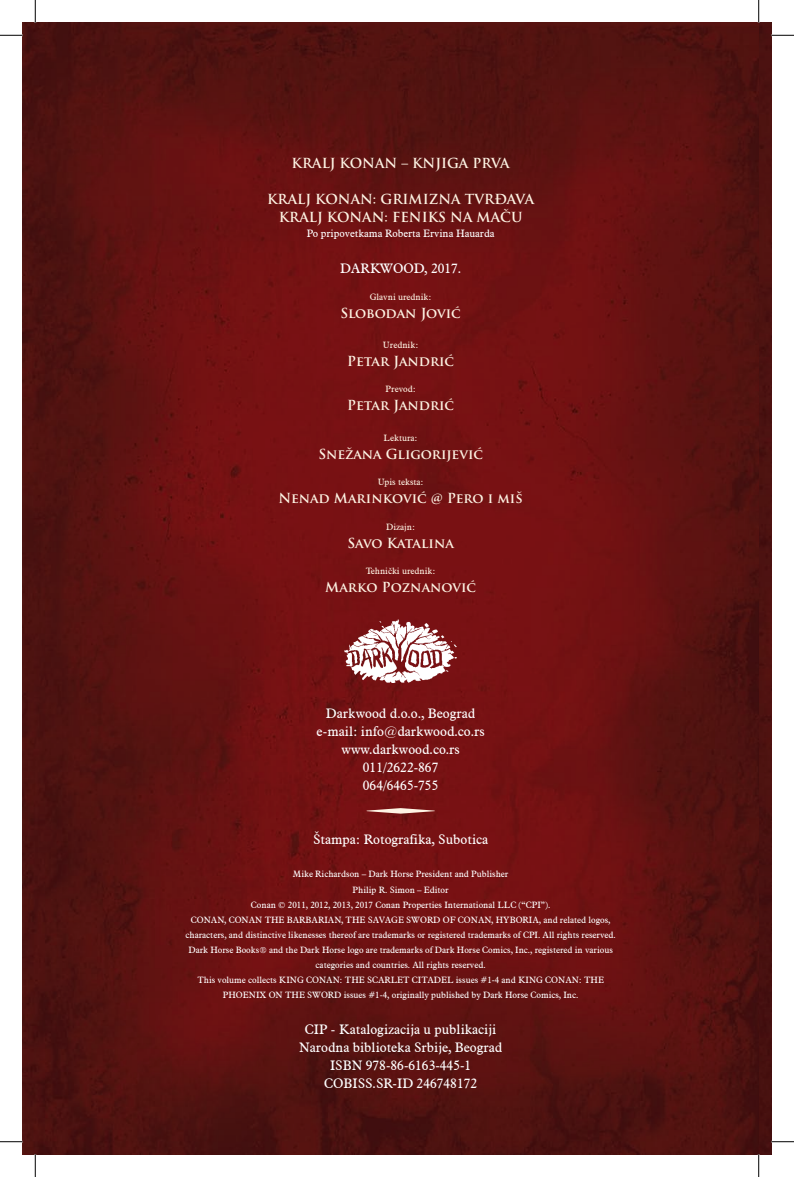
<style>
.page{position:relative;width:794px;height:1177px;background:#fff}
.page>*{position:absolute;margin:0;border:0;box-sizing:border-box;transform-origin:0 0}
.t1{font:13.5px/18px "Aldine 721 BT";color:#fff;text-align:center}
.t2{font:700 13.5px/18px "Trajan Pro";color:#fef4e4;text-align:center}
.t3{font:10.5px "Aldine 721 BT";color:#fff}
.t4{font:9px/15px "Aldine 721 BT";color:#fff;text-align:center}
.t5{font:9px "Aldine 721 BT";color:#fef4e4}
</style>
<div class="page">
<img style="left:22px;top:23px;width:749px;height:1131px">
<img style="left:344px;top:619px;width:113px;height:63px">
<svg style="left:366px;top:807px;width:68px;height:6px"></svg>
<svg style="left:0;top:35px;width:22px;height:1px"></svg>
<svg style="left:771px;top:35px;width:22px;height:1px"></svg>
<svg style="left:0;top:1141px;width:22px;height:1px"></svg>
<svg style="left:771px;top:1141px;width:22px;height:1px"></svg>
<svg style="left:35px;top:0;width:1px;height:23px"></svg>
<svg style="left:35px;top:1154px;width:1px;height:22px"></svg>
<svg style="left:758px;top:0;width:1px;height:23px"></svg>
<svg style="left:758px;top:1154px;width:1px;height:22px"></svg>
<h1 class="t2" style="left:291px;top:154px;width:219px">KRALJ KONAN – KNJIGA PRVA</h1>
<h1 class="t2" style="left:267px;top:190px;width:268px">KRALJ KONAN: GRIMIZNA TVRÐAVA<br>KRALJ KONAN: FENIKS NA MAČU</h1>
<p class="t3" style="left:306px;top:227px;width:189px">Po pripovetkama Roberta Ervina Hauarda</p>
<h1 class="t1" style="left:340px;top:259px;width:123px">DARKWOOD, 2017.</h1>
<p class="t5" style="left:370px;top:291px;width:63px">Glavni urednik:</p>
<h1 class="t2" style="left:340px;top:304px;width:122px">Slobodan Jović</h1>
<p class="t5" style="left:383px;top:339px;width:37px">Urednik:</p>
<h1 class="t2" style="left:347px;top:352px;width:108px">Petar Jandrić</h1>
<p class="t5" style="left:385px;top:383px;width:32px">Prevod:</p>
<h1 class="t2" style="left:347px;top:396px;width:108px">Petar Jandrić</h1>
<p class="t5" style="left:383px;top:432px;width:36px">Lektura:</p>
<h1 class="t2" style="left:318px;top:445px;width:166px">Snežana Gligorijević</h1>
<p class="t5" style="left:377px;top:476px;width:47px">Upis teksta:</p>
<h1 class="t2" style="left:278px;top:489px;width:245px">Nenad Marinković @ Pero i miš</h1>
<p class="t5" style="left:386px;top:521px;width:30px">Dizajn:</p>
<h1 class="t2" style="left:347px;top:534px;width:108px">Savo Katalina</h1>
<p class="t5" style="left:366px;top:565px;width:71px">Tehnički urednik:</p>
<h1 class="t2" style="left:325px;top:578px;width:152px">Marko Poznanović</h1>
<h1 class="t1" style="left:316px;top:704px;width:169px">Darkwood d.o.o., Beograd e-mail: info@darkwood.co.rs www.darkwood.co.rs<br>011/2622-867<br>064/6465-755</h1>
<h1 class="t1" style="left:313px;top:830px;width:176px">Štampa: Rotografika, Subotica</h1>
<p class="t4" style="left:185px;top:866px;width:431px">Mike Richardson – Dark Horse President and Publisher<br>Philip R. Simon – Editor<br>Conan © 2011, 2012, 2013, 2017 Conan Properties International LLC (“CPI”).<br>CONAN, CONAN THE BARBARIAN, THE SAVAGE SWORD OF CONAN, HYBORIA, and related logos, characters, and distinctive likenesses thereof are trademarks or registered trademarks of CPI. All rights reserved.<br>Dark Horse Books® and the Dark Horse logo are trademarks of Dark Horse Comics, Inc., registered in various categories and countries. All rights reserved.<br>This volume collects KING CONAN: THE SCARLET CITADEL issues #1-4 and KING CONAN: THE PHOENIX ON THE SWORD issues #1-4, originally published by Dark Horse Comics, Inc.</p>
<h1 class="t1" style="left:299px;top:1019px;width:205px">CIP - Katalogizacija u publikaciji<br>Narodna biblioteka Srbije, Beograd<br>ISBN 978-86-6163-445-1<br>COBISS.SR-ID 246748172</h1>
</div>
